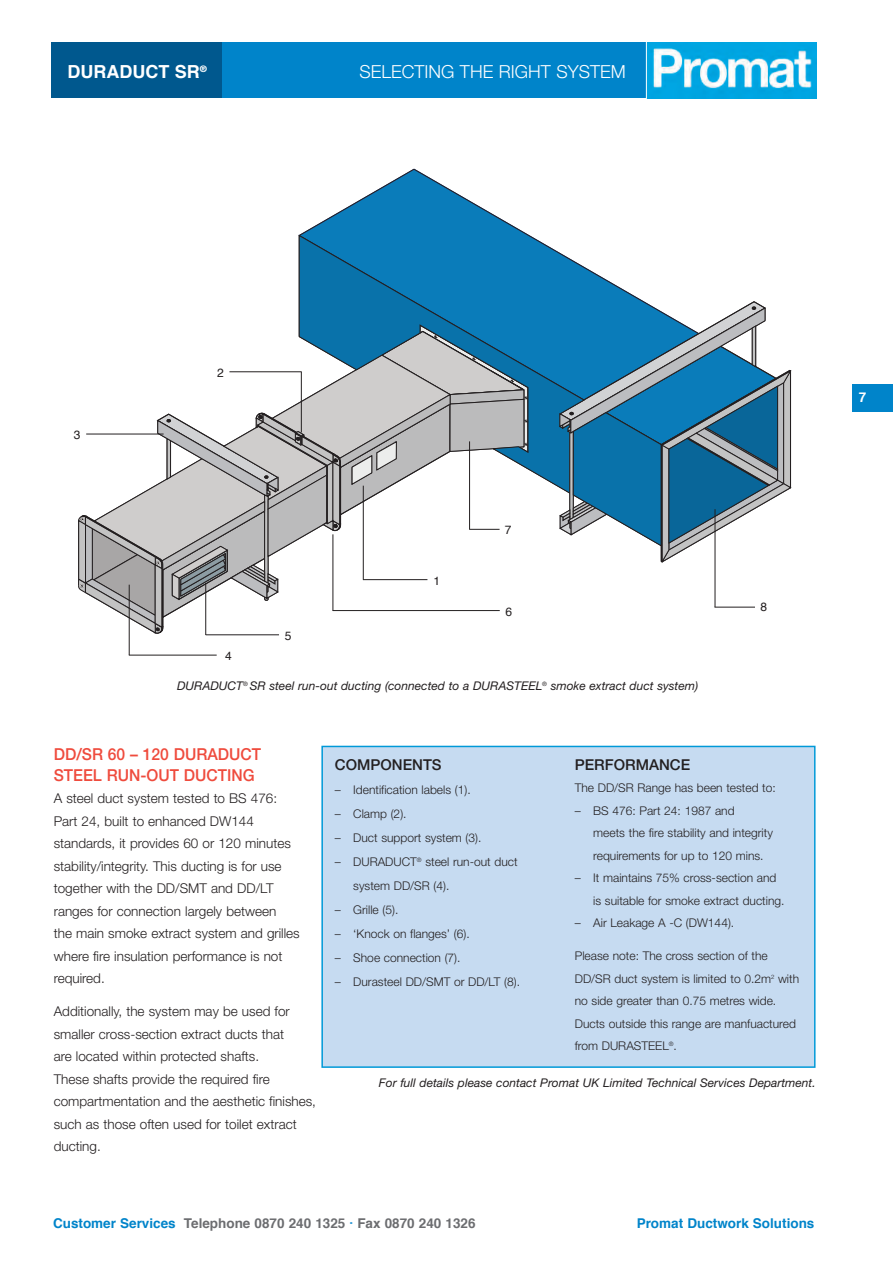
<style>
.page{position:relative;width:893px;height:1263px;background:#fff}
.page>*{position:absolute;margin:0;border:0;box-sizing:border-box;transform-origin:0 0}
.t1{font:300 18px "Helvetica Neue";color:#fff}
.t2{font:700 18px "Helvetica";color:#fff}
.t3{font:500 16.5px/21px "Helvetica Neue";color:#ef4b3d;scale:.95 1}
.t4{font:500 15px "Helvetica Neue";color:#231f20}
.t5{font:300 13.5px/22.5px "Helvetica Neue";color:#231f20}
.t6{font:700 13.5px "Helvetica";color:#6c6d70}
.t7{font:700 13.5px "Helvetica";color:#0084ca}
.t8{font:700 13.5px "Helvetica";color:#fff}
.t9{font:300 12px/22.5px "Helvetica Neue";color:#231f20}
.t10{font:italic 12px "Helvetica Neue";color:#231f20}
.t11{font:12px "Helvetica";color:#231f20}
.s1{color:#0084ca}
</style>
<div class="page">
<div style="left:51px;top:43px;width:610px;height:55px;background:#0084ca"></div>
<div style="left:646px;top:41px;width:170px;height:58px;background:#00a5e2"></div>
<img style="left:651px;top:48px;width:161px;height:40px">
<hr style="left:646px;top:38px;width:1px;height:64px;background:#fff">
<div style="left:852px;top:385px;width:41px;height:27px;background:#0084ca"></div>
<div style="left:51px;top:43px;width:171px;height:55px;background:#00588e"></div>
<svg style="left:78px;top:169px;width:713px;height:465px"></svg>
<hr style="left:363px;top:486px;width:1px;height:94px;background:#231f20">
<hr style="left:363px;top:579px;width:64px;height:1px;background:#231f20">
<hr style="left:301px;top:372px;width:1px;height:60px;background:#231f20">
<hr style="left:229px;top:371px;width:73px;height:1px;background:#231f20">
<hr style="left:86px;top:434px;width:78px;height:1px;background:#231f20">
<hr style="left:129px;top:585px;width:1px;height:70px;background:#231f20">
<hr style="left:129px;top:655px;width:88px;height:1px;background:#231f20">
<hr style="left:469px;top:441px;width:1px;height:88px;background:#231f20">
<hr style="left:469px;top:529px;width:31px;height:1px;background:#231f20">
<hr style="left:205px;top:583px;width:1px;height:52px;background:#231f20">
<hr style="left:206px;top:634px;width:73px;height:1px;background:#231f20">
<hr style="left:333px;top:534px;width:1px;height:77px;background:#231f20">
<hr style="left:333px;top:610px;width:167px;height:1px;background:#231f20">
<hr style="left:715px;top:509px;width:1px;height:98px;background:#231f20">
<hr style="left:714px;top:607px;width:41px;height:1px;background:#231f20">
<div style="left:215px;top:366px;width:13px;height:21px;background:#fff"></div>
<div style="left:503px;top:523px;width:15px;height:22px;background:#fff"></div>
<div style="left:432px;top:574px;width:15px;height:21px;background:#fff"></div>
<div style="left:504px;top:605px;width:18px;height:22px;background:#fff"></div>
<div style="left:72px;top:428px;width:12px;height:21px;background:#fff"></div>
<div style="left:283px;top:629px;width:15px;height:21px;background:#fff"></div>
<div style="left:759px;top:601px;width:15px;height:22px;background:#fff"></div>
<div style="left:323px;top:747px;width:491px;height:319px;background:#c6dbf1"></div>
<div style="left:321px;top:746px;width:494px;height:322px;border:2px solid #0099d8"></div>
<h1 class="t2" style="left:67px;top:64px;width:141px">DURADUCT SR<sup>®</sup></h1>
<h1 class="t1" style="left:359px;top:65px;width:268px">SELECTING THE RIGHT SYSTEM</h1>
<p class="t11" style="left:74px;top:429px;width:8px">3</p>
<p class="t11" style="left:217px;top:367px;width:8px">2</p>
<p class="t11" style="left:225px;top:650px;width:8px">4</p>
<p class="t11" style="left:285px;top:630px;width:8px">5</p>
<p class="t11" style="left:433px;top:575px;width:8px">1</p>
<p class="t11" style="left:505px;top:525px;width:8px">7</p>
<p class="t11" style="left:506px;top:606px;width:8px">6</p>
<p class="t10" style="left:177px;top:682px;width:523px">DURADUCT<sup>®</sup> SR steel run-out ducting (connected to a DURASTEEL<sup>®</sup> smoke extract duct system)</p>
<p class="t11" style="left:760px;top:602px;width:8px">8</p>
<h2 class="t3" style="left:54px;top:745px;width:220px">DD/SR 60 – 120 DURADUCT<br>STEEL RUN-OUT DUCTING</h2>
<p class="t5" style="left:54px;top:788px;width:248px">A steel duct system tested to BS 476:<br>Part 24, built to enhanced DW144 standards, it provides 60 or 120 minutes stability/integrity. This ducting is for use together with the DD/SMT and DD/LT ranges for connection largely between<br>the main smoke extract system and grilles where fire insulation performance is not required.</p>
<p class="t5" style="left:54px;top:1001px;width:264px">Additionally, the system may be used for smaller cross-section extract ducts that<br>are located within protected shafts.<br>These shafts provide the required fire compartmentation and the aesthetic finishes, such as those often used for toilet extract ducting.</p>
<p class="t4" style="left:335px;top:759px;width:108px">COMPONENTS</p>
<p class="t9" style="left:335px;top:779px;width:137px">– Identification labels (1).</p>
<p class="t9" style="left:335px;top:803px;width:73px">– Clamp (2).</p>
<p class="t9" style="left:335px;top:827px;width:148px">– Duct support system (3).</p>
<p class="t9" style="left:353px;top:851px;width:166px;line-height:24px;text-indent:-18px">– DURADUCT<sup>®</sup> steel run-out duct system DD/SR (4).</p>
<p class="t9" style="left:335px;top:899px;width:65px">– Grille (5).</p>
<p class="t9" style="left:335px;top:923px;width:136px">– ‘Knock on flanges’ (6).</p>
<p class="t9" style="left:335px;top:947px;width:127px">– Shoe connection (7).</p>
<p class="t9" style="left:335px;top:971px;width:187px">– Durasteel DD/SMT or DD/LT (8).</p>
<p class="t4" style="left:575px;top:759px;width:117px">PERFORMANCE</p>
<p class="t9" style="left:575px;top:778px;width:202px">The DD/SR Range has been tested to:</p>
<p class="t9" style="left:593px;top:800px;width:181px;text-indent:-18px">– BS 476: Part 24: 1987 and<br>meets the fire stability and integrity requirements for up to 120 mins.</p>
<p class="t9" style="left:593px;top:868px;width:193px;text-indent:-18px">– It maintains 75% cross-section and is suitable for smoke extract ducting.</p>
<p class="t9" style="left:575px;top:913px;width:161px">– Air Leakage A -C (DW144).</p>
<p class="t9" style="left:575px;top:946px;width:226px">Please note: The cross section of the DD/SR duct system is limited to 0.2m<sup>2</sup> with no side greater than 0.75 metres wide.<br>Ducts outside this range are manfuactured from DURASTEEL<sup>®</sup>.</p>
<p class="t10" style="left:379px;top:1079px;width:438px">For full details please contact Promat UK Limited Technical Services Department.</p>
<p class="t6" style="left:53px;top:1218px;width:424px"><span class="s1">Customer Services</span> Telephone 0870 240 1325 <sup>.</sup> Fax 0870 240 1326</p>
<p class="t7" style="left:637px;top:1218px;width:179px">Promat Ductwork Solutions</p>
<p class="t8" style="left:859px;top:392px;width:9px">7</p>
</div>
